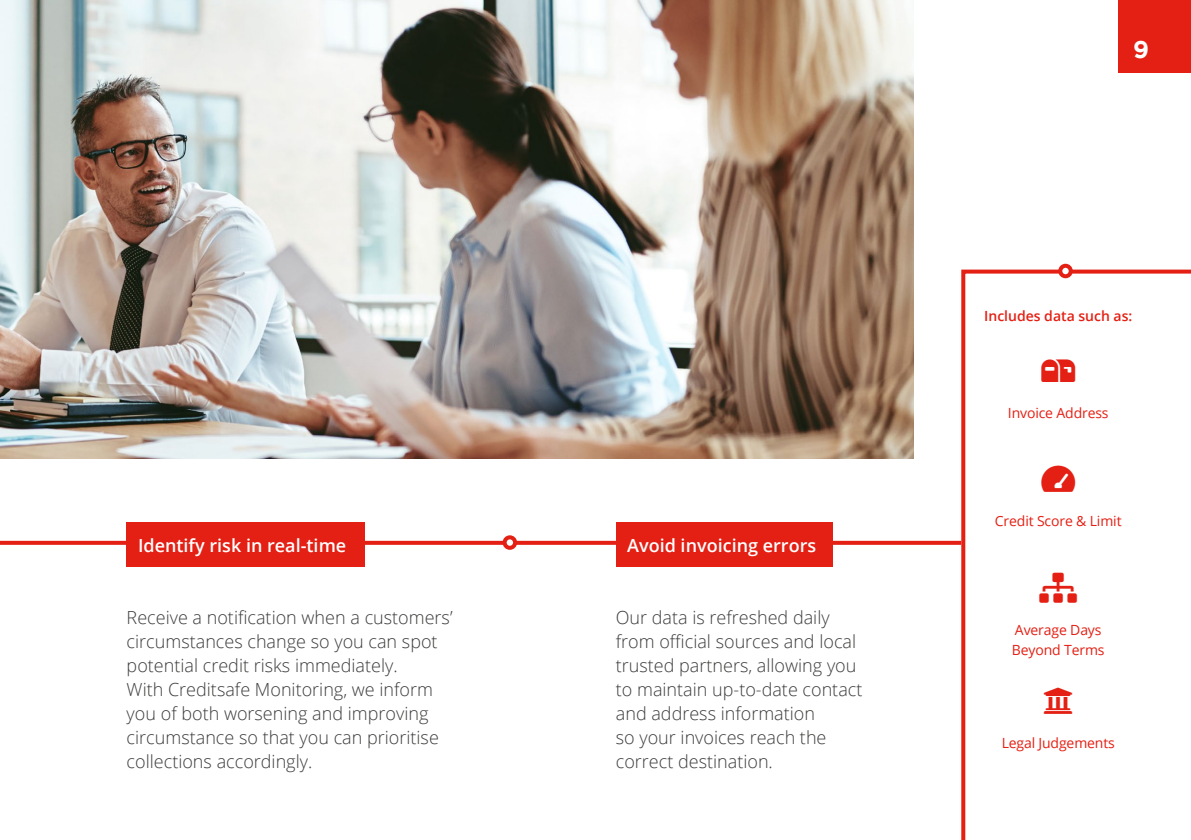
<style>
.page{position:relative;width:1191px;height:840px;background:#fff}
.page>*{position:absolute;margin:0;border:0;box-sizing:border-box;transform-origin:0 0}
.t1{font:30px "Font Awesome 5 Pro Solid";color:#e41f13}
.t2{font:700 24px "Gotham";color:#fff}
.t3{font:300 18px/24px "Open Sans";color:#3c3c3b}
.t4{font:600 18px "Open Sans";color:#fff}
.t5{font:14px/20px "Open Sans";letter-spacing:-.01em;color:#e41f13}
.t6{font:600 14px "Open Sans";color:#e41f13}
</style>
<div class="page">
<svg style="left:961px;top:269px;width:230px;height:570px"></svg>
<img style="left:0;top:0;width:913px;height:458px">
<svg style="left:0;top:538px;width:965px;height:183px"></svg>
<div style="left:127px;top:522px;width:238px;height:44px;background:#e41f13"></div>
<div style="left:616px;top:522px;width:216px;height:44px;background:#e41f13"></div>
<div style="left:504px;top:537px;width:11px;height:10px;background:#fff;border-radius:50%"></div>
<div style="left:502px;top:535px;width:15px;height:14px;border:4px solid #e41f13;border-radius:50%"></div>
<div style="left:1060px;top:265px;width:10px;height:11px;background:#fff;border-radius:50%"></div>
<div style="left:1058px;top:263px;width:14px;height:15px;border:4px solid #e41f13;border-radius:50%"></div>
<div style="left:1119px;top:0;width:72px;height:72px;background:#e41f13"></div>
<svg style="left:1041px;top:465px;width:34px;height:27px"></svg>
<svg style="left:1044px;top:686px;width:28px;height:27px"></svg>
<svg style="left:1041px;top:359px;width:34px;height:23px"></svg>
<svg style="left:1039px;top:572px;width:38px;height:30px"></svg>
<p class="t4" style="left:138px;top:532px;width:210px">Identify risk in real-time</p>
<p class="t4" style="left:627px;top:532px;width:190px">Avoid invoicing errors</p>
<p class="t3" style="left:127px;top:604px;width:327px">Receive a notification when a customers’ circumstances change so you can spot potential credit risks immediately.<br>With Creditsafe Monitoring, we inform you of both worsening and improving circumstance so that you can prioritise collections accordingly.</p>
<p class="t3" style="left:616px;top:604px;width:248px">Our data is refreshed daily from official sources and local trusted partners, allowing you to maintain up-to-date contact and address information<br>so your invoices reach the correct destination.</p>
<h2 class="t2" style="left:1133px;top:35px;width:17px">9</h2>
<p class="t6" style="left:984px;top:305px;width:150px">Includes data such as:</p>
<p class="t5" style="left:1008px;top:402px;width:102px">Invoice Address</p>
<h1 class="t1" style="left:1041px;top:464px;width:35px">▼□▼▲▼</h1>
<p class="t5" style="left:995px;top:510px;width:128px">Credit Score &amp; Limit</p>
<p class="t5" style="left:1012px;top:618px;width:94px">Average Days<br>Beyond Terms</p>
<h1 class="t1" style="left:1043px;top:685px;width:31px">◆■❖▲▼</h1>
<p class="t5" style="left:1001px;top:731px;width:115px">Legal Judgements</p>
</div>
